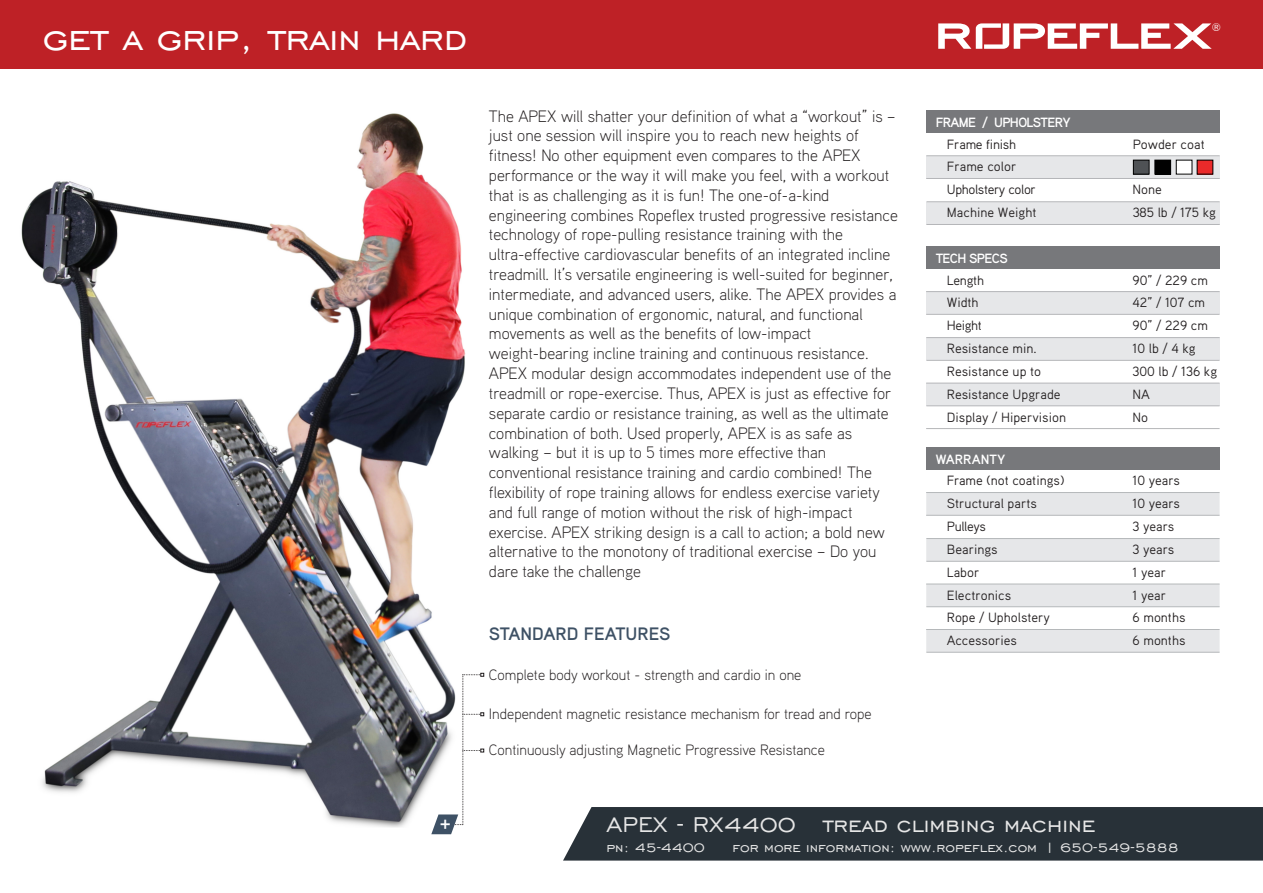
<style>
.page{position:relative;width:1263px;height:893px;background:#fff}
.page>*{position:absolute;margin:0;border:0;box-sizing:border-box;transform-origin:0 0}
.t1{font:45px "Engravers Gothic BT";letter-spacing:-.01em;color:#fff}
.t2{font:27px "Engravers Gothic BT";color:#e6e6e6}
.t3{font:700 21px "Aaux Pro";color:#fff}
.t4{font:700 18px "Aaux Pro";color:#3e5165}
.t5{font:300 16.5px/19.8px "Aaux Pro";color:#231f20}
.t6{font:16.5px "Engravers Gothic BT";color:#e6e6e6}
.t7{font:300 15px "Aaux Pro";color:#231f20}
.t8{font:13.35px/23px "Aaux Pro";color:#231f20}
.t9{font:700 13.35px "Aaux Pro";letter-spacing:-.05em;color:#fff}
.t10{font:13.35px "Aaux Pro";letter-spacing:-.02em;color:#231f20}
.t11{font:700 13.35px "Aaux Pro";color:#fff}
.t12{font:13.35px "Aaux Pro";letter-spacing:-.03em;color:#231f20}
.t13{font:10.95px "Engravers Gothic BT";color:#fff}
.s1{font-family:"Aaux Pro";font-weight:500;font-size:12px}
</style>
<div class="page">
<img style="left:21px;top:113px;width:461px;height:714px">
<div style="left:563px;top:807px;width:700px;height:53px;background:#283138"></div>
<div style="left:926px;top:246px;width:293px;height:23px;background:#77787b"></div>
<div style="left:1066px;top:383px;width:153px;height:23px;background:#e6e7e9"></div>
<div style="left:926px;top:383px;width:140px;height:23px;background:#e6e7e9"></div>
<div style="left:1066px;top:338px;width:153px;height:22px;background:#e6e7e9"></div>
<div style="left:926px;top:338px;width:140px;height:22px;background:#e6e7e9"></div>
<div style="left:1066px;top:292px;width:153px;height:22px;background:#e6e7e9"></div>
<div style="left:926px;top:292px;width:140px;height:22px;background:#e6e7e9"></div>
<hr style="left:926px;top:291px;width:293px;height:1px;background:#b5b6b9">
<hr style="left:926px;top:314px;width:293px;height:1px;background:#b5b6b9">
<hr style="left:926px;top:337px;width:293px;height:1px;background:#b5b6b9">
<hr style="left:926px;top:360px;width:293px;height:1px;background:#b5b6b9">
<hr style="left:926px;top:383px;width:293px;height:1px;background:#b5b6b9">
<hr style="left:926px;top:406px;width:293px;height:1px;background:#b5b6b9">
<hr style="left:926px;top:428px;width:293px;height:1px;background:#b5b6b9">
<div style="left:926px;top:110px;width:294px;height:23px;background:#77787b"></div>
<div style="left:1066px;top:202px;width:154px;height:22px;background:#e6e7e9"></div>
<div style="left:926px;top:202px;width:140px;height:22px;background:#e6e7e9"></div>
<div style="left:1066px;top:156px;width:154px;height:22px;background:#e6e7e9"></div>
<div style="left:926px;top:156px;width:140px;height:22px;background:#e6e7e9"></div>
<hr style="left:926px;top:155px;width:294px;height:1px;background:#b5b6b9">
<hr style="left:926px;top:178px;width:294px;height:1px;background:#b5b6b9">
<hr style="left:926px;top:201px;width:294px;height:1px;background:#b5b6b9">
<hr style="left:926px;top:224px;width:294px;height:1px;background:#b5b6b9">
<div style="left:1176px;top:160px;width:16px;height:14px;background:#fff"></div>
<div style="left:1176px;top:160px;width:16px;height:14px;border:1px solid #010101"></div>
<div style="left:1197px;top:160px;width:16px;height:14px;background:#ea2a2a"></div>
<div style="left:1133px;top:160px;width:16px;height:14px;background:#4f5255"></div>
<div style="left:1133px;top:160px;width:16px;height:14px;border:1px solid #010101"></div>
<div style="left:1155px;top:160px;width:15px;height:14px;background:#010101"></div>
<div style="left:1155px;top:160px;width:16px;height:14px;border:1px solid #010101"></div>
<div style="left:926px;top:447px;width:293px;height:23px;background:#77787b"></div>
<svg style="left:926px;top:493px;width:293px;height:159px;fill:#e6e7e9"></svg>
<hr style="left:926px;top:492px;width:293px;height:1px;background:#b5b8ba">
<hr style="left:926px;top:515px;width:293px;height:1px;background:#b5b8ba">
<hr style="left:926px;top:538px;width:293px;height:1px;background:#b5b8ba">
<hr style="left:926px;top:561px;width:293px;height:1px;background:#b5b8ba">
<hr style="left:926px;top:584px;width:293px;height:1px;background:#b5b8ba">
<hr style="left:926px;top:606px;width:293px;height:1px;background:#b5b8ba">
<hr style="left:926px;top:629px;width:293px;height:1px;background:#b5b8ba">
<hr style="left:926px;top:652px;width:293px;height:1px;background:#b5b8ba">
<div style="left:0;top:0;width:1263px;height:68px;background:#be2126"></div>
<svg style="left:431px;top:673px;width:53px;height:161px"></svg>
<svg style="left:938px;top:23px;width:274px;height:26px"></svg>
<h1 class="t1" style="left:43px;top:12px;width:425px">get a grip, train hard</h1>
<p class="t5" style="left:489px;top:105px;width:410px">The APEX will shatter your definition of what a “workout” is – just one session will inspire you to reach new heights of fitness! No other equipment even compares to the APEX performance or the way it will make you feel, with a workout that is as challenging as it is fun! The one-of-a-kind engineering combines Ropeflex trusted progressive resistance technology of rope-pulling resistance training with the ultra-effective cardiovascular benefits of an integrated incline treadmill. It’s versatile engineering is well-suited for beginner, intermediate, and advanced users, alike. The APEX provides a unique combination of ergonomic, natural, and functional movements as well as the benefits of low-impact weight-bearing incline training and continuous resistance.<br>APEX modular design accommodates independent use of the treadmill or rope-exercise. Thus, APEX is just as effective for separate cardio or resistance training, as well as the ultimate combination of both. Used properly, APEX is as safe as walking – but it is up to 5 times more effective than conventional resistance training and cardio combined! The flexibility of rope training allows for endless exercise variety and full range of motion without the risk of high-impact exercise. APEX striking design is a call to action; a bold new alternative to the monotony of traditional exercise – Do you dare take the challenge</p>
<p class="t4" style="left:489px;top:622px;width:183px">STANDARD FEATURES</p>
<p class="t7" style="left:489px;top:665px;width:314px">Complete body workout - strength and cardio in one</p>
<p class="t7" style="left:489px;top:705px;width:384px">Independent magnetic resistance mechanism for tread and rope</p>
<p class="t7" style="left:489px;top:741px;width:338px">Continuously adjusting Magnetic Progressive Resistance</p>
<p class="t13" style="left:1212px;top:22px;width:11px">®</p>
<p class="t13" style="left:1213px;top:22px;width:11px">®</p>
<p class="t9" style="left:936px;top:114px;width:136px">FRAME / UPHOLSTERY</p>
<p class="t10" style="left:947px;top:136px;width:71px">Frame finish</p>
<p class="t8" style="left:1133px;top:132px;width:74px">Powder coat</p>
<p class="t8" style="left:947px;top:155px;width:91px">Frame color<br>Upholstery color<br>Machine Weight</p>
<p class="t8" style="left:1132px;top:178px;width:31px">None</p>
<p class="t8" style="left:1133px;top:201px;width:85px">385 lb / 175 kg</p>
<p class="t9" style="left:936px;top:250px;width:74px">TECH SPECS</p>
<p class="t8" style="left:947px;top:268px;width:39px">Length</p>
<p class="t8" style="left:1132px;top:268px;width:77px">90” / 229 cm</p>
<p class="t8" style="left:947px;top:291px;width:33px">Width</p>
<p class="t8" style="left:1132px;top:291px;width:74px">42” / 107 cm</p>
<p class="t8" style="left:947px;top:314px;width:37px">Height</p>
<p class="t8" style="left:1132px;top:314px;width:77px">90” / 229 cm</p>
<p class="t8" style="left:947px;top:337px;width:91px">Resistance min.</p>
<p class="t8" style="left:1132px;top:337px;width:65px">10 lb / 4 kg</p>
<p class="t8" style="left:947px;top:359px;width:96px">Resistance up to</p>
<p class="t8" style="left:1132px;top:359px;width:86px">300 lb / 136 kg</p>
<p class="t8" style="left:947px;top:382px;width:115px">Resistance Upgrade</p>
<p class="t8" style="left:1132px;top:382px;width:19px">NA</p>
<p class="t8" style="left:947px;top:405px;width:121px">Display / Hipervision</p>
<p class="t8" style="left:1132px;top:405px;width:17px">No</p>
<p class="t11" style="left:936px;top:451px;width:71px">WARRANTY</p>
<p class="t8" style="left:947px;top:469px;width:119px">Frame (not coatings)</p>
<p class="t8" style="left:1132px;top:469px;width:49px">10 years</p>
<p class="t8" style="left:947px;top:492px;width:92px">Structural parts</p>
<p class="t8" style="left:1132px;top:492px;width:49px">10 years</p>
<p class="t12" style="left:947px;top:518px;width:41px">Pulleys</p>
<p class="t8" style="left:1132px;top:515px;width:43px">3 years</p>
<p class="t8" style="left:947px;top:538px;width:52px">Bearings</p>
<p class="t8" style="left:1132px;top:538px;width:43px">3 years</p>
<p class="t8" style="left:947px;top:560px;width:34px">Labor</p>
<p class="t8" style="left:1132px;top:560px;width:35px">1 year</p>
<p class="t8" style="left:947px;top:583px;width:66px">Electronics</p>
<p class="t8" style="left:1132px;top:583px;width:35px">1 year</p>
<p class="t8" style="left:947px;top:606px;width:105px">Rope / Upholstery</p>
<p class="t8" style="left:1132px;top:606px;width:54px">6 months</p>
<p class="t8" style="left:947px;top:629px;width:72px">Accessories</p>
<p class="t8" style="left:1132px;top:629px;width:54px">6 months</p>
<p class="t3" style="left:440px;top:809px;width:13px">+</p>
<h2 class="t2" style="left:606px;top:810px;width:490px">APEX - RX4400 tread climbing machine</h2>
<p class="t6" style="left:606px;top:838px;width:100px">pn: 45-4400</p>
<p class="t6" style="left:732px;top:838px;width:448px">for more information: www.ropeflex.com <span class="s1">|</span> 650-549-5888</p>
</div>
